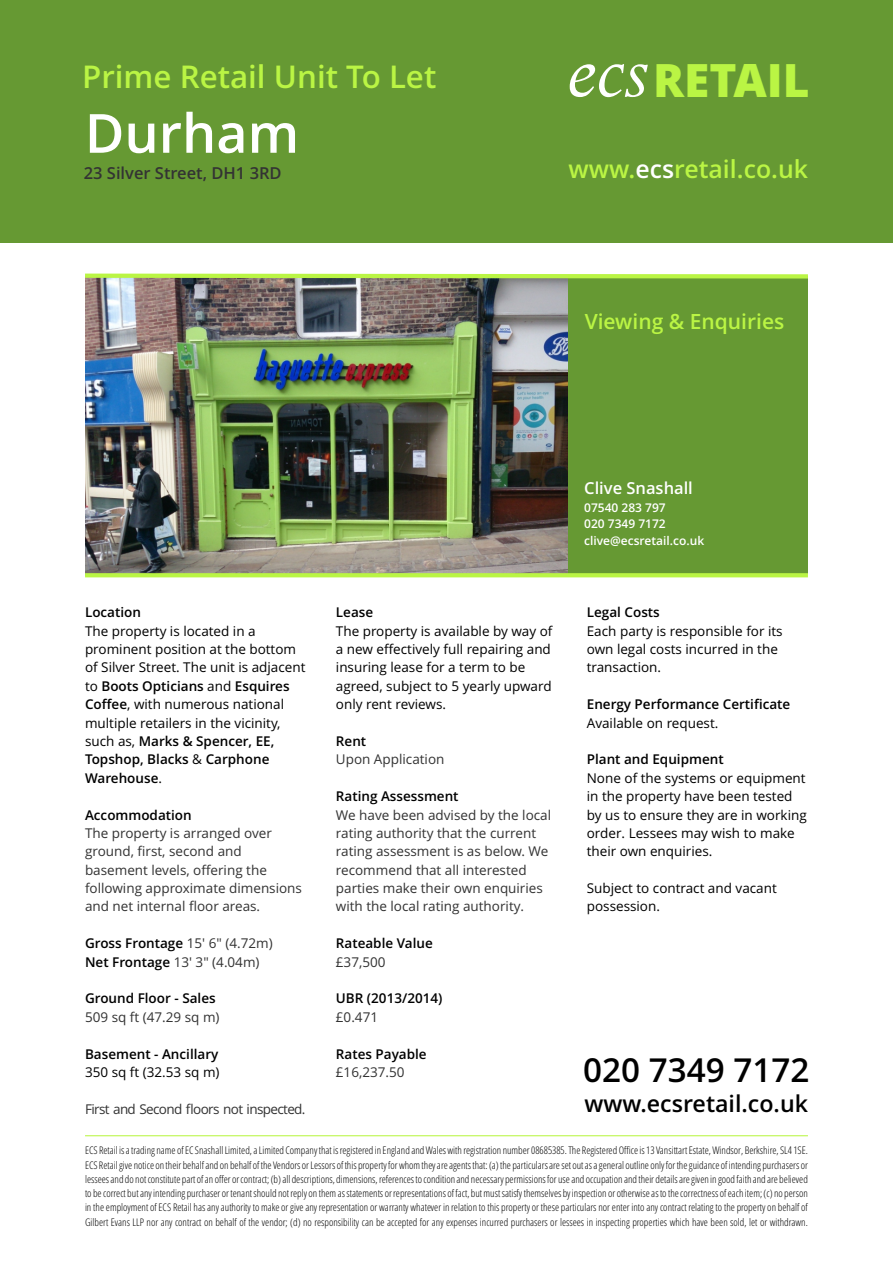
<style>
.page{position:relative;width:893px;height:1263px;background:#fff}
.page>*{position:absolute;margin:0;border:0;box-sizing:border-box;transform-origin:0 0}
.t1{font:600 54px "Open Sans";color:#fff}
.t2{font:800 46.05px "Open Sans";color:#baf544}
.t3{font:600 33px "Open Sans";color:#000}
.t4{font:600 31.35px "Open Sans";color:#baf544}
.t5{font:600 24.9px "Open Sans";color:#baf544}
.t6{font:600 23.25px "Open Sans";color:#000}
.t7{font:600 21px "Open Sans";color:#baf544}
.t8{font:600 16.5px "Open Sans";color:#333}
.t9{font:600 16.5px "Open Sans";color:#fff}
.t10{font:13.5px/18.5px "Open Sans";color:#000}
.t11{font:13.5px/18.5px "Open Sans";color:#333}
.t12{font:600 13.5px/18.5px "Open Sans";color:#000}
.t13{font:13.5px "Open Sans";letter-spacing:-.045em;color:#333}
.t14{font:600 12px/16.4px "Open Sans";color:#fff}
.t15{font:300 condensed 10.5px/14.2px "Open Sans";color:#000;text-align:justify}
.s1{font-family:"Perpetua";font-weight:400;font-style:italic;font-size:93.9px;color:#fff}
.s2{color:#fff}
.s3{font-weight:600}
.s4{font-weight:400;color:#333}
</style>
<div class="page">
<img style="left:85px;top:281px;width:484px;height:292px">
<div style="left:0;top:0;width:893px;height:242px;background:#693"></div>
<div style="left:569px;top:276px;width:239px;height:298px;background:#693"></div>
<hr style="left:85px;top:1135px;width:723px;height:1px;background:#baf544">
<svg style="left:85px;top:573px;width:723px;height:4px;background:#b7f045"></svg>
<svg style="left:85px;top:273px;width:723px;height:8px"></svg>
<h3 class="t4" style="left:82px;top:64px;width:356px">Prime Retail Unit To Let</h3>
<h1 class="t1" style="left:85px;top:111px;width:216px">Durham</h1>
<h3 class="t8" style="left:84px;top:166px;width:199px">23 Silver Street, DH1 3RD</h3>
<h2 class="t2" style="left:567px;top:62px;width:244px"><span class="s1">ecs</span>RETAIL</h2>
<h3 class="t5" style="left:569px;top:159px;width:241px">www.<span class="s2">ecs</span>retail.co.uk</h3>
<h3 class="t7" style="left:585px;top:313px;width:201px">Viewing &amp; Enquiries</h3>
<h3 class="t9" style="left:584px;top:481px;width:110px">Clive Snashall</h3>
<p class="t14" style="left:584px;top:500px;width:122px">07540 283 797<br>020 7349 7172 clive@ecsretail.co.uk</p>
<p class="t12" style="left:587px;top:604px;width:74px">Legal Costs</p>
<p class="t10" style="left:587px;top:623px;width:197px">Each party is responsible for its own legal costs incurred in the transaction.</p>
<p class="t12" style="left:587px;top:696px;width:205px">Energy Performance Certificate</p>
<p class="t10" style="left:587px;top:715px;width:133px">Available on request.</p>
<p class="t12" style="left:587px;top:751px;width:138px">Plant and Equipment</p>
<p class="t10" style="left:587px;top:770px;width:221px">None of the systems or equipment in the property have been tested by us to ensure they are in working order. Lessees may wish to make their own enquiries.</p>
<p class="t10" style="left:587px;top:880px;width:192px">Subject to contract and vacant possession.</p>
<p class="t12" style="left:85px;top:604px;width:57px">Location</p>
<p class="t10" style="left:85px;top:623px;width:222px">The property is located in a prominent position at the bottom of Silver Street. The unit is adjacent to <span class="s3">Boots Opticians</span> and <span class="s3">Esquires<br>Coffee</span>, with numerous national multiple retailers in the vicinity, such as, <span class="s3">Marks &amp; Spencer, EE,<br>Topshop, Blacks</span> &amp; <span class="s3">Carphone<br>Warehouse</span>.</p>
<p class="t12" style="left:85px;top:807px;width:108px">Accommodation</p>
<p class="t11" style="left:85px;top:825px;width:218px">The property is arranged over ground, first, second and basement levels, offering the following approximate dimensions and net internal floor areas.</p>
<p class="t12" style="left:85px;top:935px;width:189px">Gross Frontage <span class="s4">15' 6" (4.72m)<br></span>Net Frontage <span class="s4">13' 3" (4.04m)</span></p>
<p class="t12" style="left:85px;top:990px;width:132px">Ground Floor - Sales</p>
<p class="t11" style="left:85px;top:1009px;width:136px">509 sq ft (47.29 sq m)</p>
<p class="t12" style="left:85px;top:1046px;width:135px">Basement - Ancillary</p>
<p class="t10" style="left:85px;top:1064px;width:136px">350 sq ft (32.53 sq m)</p>
<p class="t13" style="left:85px;top:1103px;width:222px">First and Second floors not inspected.</p>
<p class="t12" style="left:336px;top:604px;width:39px">Lease</p>
<p class="t10" style="left:336px;top:623px;width:218px">The property is available by way of a new effectively full repairing and insuring lease for a term to be agreed, subject to 5 yearly upward only rent reviews.</p>
<p class="t12" style="left:336px;top:733px;width:32px">Rent</p>
<p class="t11" style="left:336px;top:751px;width:110px">Upon Application</p>
<p class="t12" style="left:336px;top:788px;width:124px">Rating Assessment</p>
<p class="t11" style="left:336px;top:807px;width:217px">We have been advised by the local rating authority that the current rating assessment is as below. We recommend that all interested parties make their own enquiries with the local rating authority.</p>
<p class="t12" style="left:336px;top:935px;width:98px">Rateable Value</p>
<p class="t11" style="left:336px;top:954px;width:51px">£37,500</p>
<p class="t12" style="left:336px;top:990px;width:108px">UBR (2013/2014)</p>
<p class="t11" style="left:336px;top:1009px;width:44px">£0.471</p>
<p class="t12" style="left:336px;top:1046px;width:92px">Rates Payable</p>
<p class="t11" style="left:336px;top:1064px;width:70px">£16,237.50</p>
<h3 class="t3" style="left:583px;top:1057px;width:228px">020 7349 7172</h3>
<h3 class="t6" style="left:584px;top:1094px;width:225px">www.ecsretail.co.uk</h3>
<p class="t15" style="left:85px;top:1144px;width:724px">ECS Retail is a trading name of EC Snashall Limited, a Limited Company that is registered in England and Wales with registration number 08685385. The Registered Office is 13 Vansittart Estate, Windsor, Berkshire, SL4 1SE.<br>ECS Retail give notice on their behalf and on behalf of the Vendors or Lessors of this property for whom they are agents that: (a) the particulars are set out as a general outline only for the guidance of intending purchasers or lessees and do not constitute part of an offer or contract; (b) all descriptions, dimensions, references to condition and necessary permissions for use and occupation and their details are given in good faith and are believed to be correct but any intending purchaser or tenant should not reply on them as statements or representations of fact, but must satisfy themselves by inspection or otherwise as to the correctness of each item; (c) no person in the employment of ECS Retail has any authority to make or give any representation or warranty whatever in relation to this property or these particulars nor enter into any contract relating to the property on behalf of Gilbert Evans LLP nor any contract on behalf of the vendor; (d) no responsibility can be accepted for any expenses incurred purchasers or lessees in inspecting properties which have been sold, let or withdrawn.</p>
</div>
